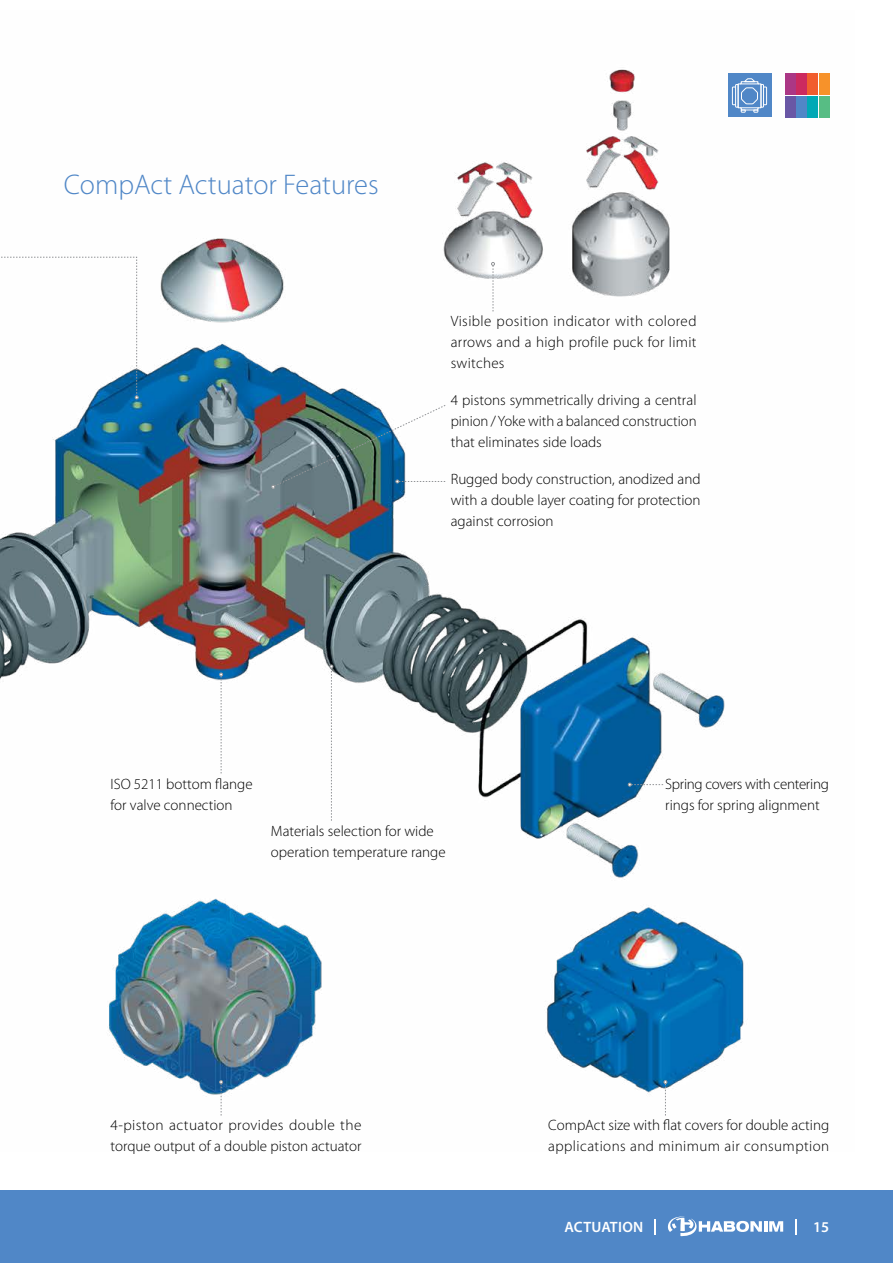
<style>
.page{position:relative;width:893px;height:1263px;background:#fff}
.page>*{position:absolute;margin:0;border:0;box-sizing:border-box;transform-origin:0 0}
.t1{font:300 28.5px "Myriad Pro";color:#5087c7}
.t2{font:300 15px/21px "Myriad Pro";color:#000}
.t3{font:300 15px/21px "Myriad Pro";letter-spacing:.03em;color:#000}
.t4{font:600 15px "Myriad Pro";letter-spacing:.02em;color:#fff}
</style>
<div class="page">
<div style="left:0;top:1191px;width:893px;height:72px;background:#5087c7"></div>
<svg style="left:668px;top:1216px;width:115px;height:21px"></svg>
<svg style="left:795px;top:1219px;width:1px;height:15px"></svg>
<svg style="left:655px;top:1219px;width:1px;height:15px"></svg>
<img style="left:0;top:69px;width:830px;height:1047px">
<svg style="left:0;top:256px;width:139px;height:143px"></svg>
<svg style="left:219px;top:673px;width:4px;height:100px"></svg>
<svg style="left:330px;top:665px;width:3px;height:156px"></svg>
<svg style="left:219px;top:1080px;width:4px;height:35px"></svg>
<svg style="left:664px;top:1080px;width:3px;height:35px"></svg>
<svg style="left:491px;top:262px;width:4px;height:49px"></svg>
<svg style="left:628px;top:783px;width:35px;height:3px"></svg>
<svg style="left:271px;top:404px;width:175px;height:85px"></svg>
<div style="left:786px;top:74px;width:10px;height:21px;background:#ab3785"></div>
<div style="left:808px;top:74px;width:10px;height:21px;background:#f15d2e"></div>
<div style="left:819px;top:74px;width:10px;height:21px;background:#f7922a"></div>
<div style="left:797px;top:74px;width:10px;height:21px;background:#cc2a5f"></div>
<div style="left:786px;top:96px;width:10px;height:21px;background:#6957a5"></div>
<div style="left:808px;top:96px;width:10px;height:21px;background:#00a9b5"></div>
<div style="left:819px;top:96px;width:10px;height:21px;background:#57bd84"></div>
<div style="left:797px;top:96px;width:10px;height:21px;background:#5087c7"></div>
<div style="left:728px;top:74px;width:43px;height:43px;background:#5087c7"></div>
<svg style="left:732px;top:78px;width:35px;height:35px"></svg>
<h1 class="t1" style="left:64px;top:167px;width:316px">CompAct Actuator Features</h1>
<p class="t2" style="left:451px;top:310px;width:247px;text-align:justify">Visible position indicator with colored arrows and a high profile puck for limit switches</p>
<p class="t2" style="left:451px;top:390px;width:247px;text-align:justify">4 pistons symmetrically driving a central pinion / Yoke with a balanced construction that eliminates side loads</p>
<p class="t2" style="left:451px;top:469px;width:251px;text-align:justify">Rugged body construction, anodized and with a double layer coating for protection against corrosion</p>
<p class="t2" style="left:111px;top:774px;width:144px">ISO 5211 bottom flange for valve connection</p>
<p class="t2" style="left:665px;top:774px;width:165px">Spring covers with centering rings for spring alignment</p>
<p class="t2" style="left:271px;top:820px;width:176px">Materials selection for wide operation temperature range</p>
<p class="t2" style="left:111px;top:1114px;width:252px">4-piston actuator provides double the torque output of a double piston actuator</p>
<p class="t3" style="left:548px;top:1114px;width:282px">CompAct size with flat covers for double acting applications and minimum air consumption</p>
<p class="t4" style="left:564px;top:1217px;width:80px">ACTUATION</p>
<p class="t4" style="left:813px;top:1217px;width:18px">15</p>
</div>
